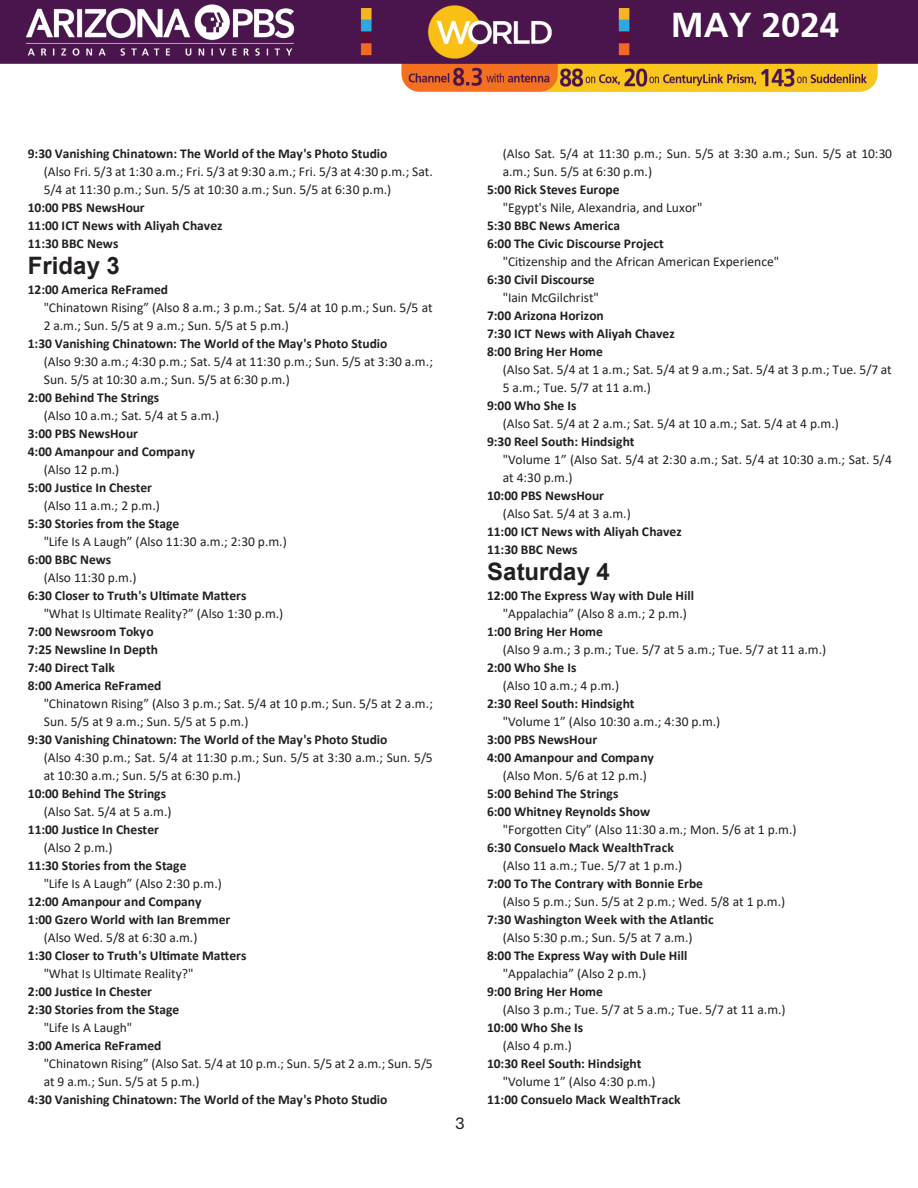
<style>
.page{position:relative;width:918px;height:1188px;background:#fff}
.page>*{position:absolute;margin:0;border:0;box-sizing:border-box;transform-origin:0 0}
.t1{font:700 36px "Frutiger";color:#fff}
.t2{font:700 24px "Arial";color:#231f20}
.t3{font:18px "Aptos";color:#231f20}
.t4{font:13.5px "Calibri";color:#231f20}
.t5{font:700 13.5px "Calibri";color:#231f20}
</style>
<div class="page">
<img style="left:0;top:0;width:918px;height:92px">
<h1 class="t1" style="left:671px;top:4px;width:170px">MAY 2024</h1>
<p class="t5" style="left:28px;top:144px;width:361px">9:30 Vanishing Chinatown: The World of the May's Photo Studio</p>
<p class="t4" style="left:44px;top:162px;width:391px">(Also Fri. 5/3 at 1:30 a.m.; Fri. 5/3 at 9:30 a.m.; Fri. 5/3 at 4:30 p.m.; Sat.</p>
<p class="t4" style="left:44px;top:180px;width:349px">5/4 at 11:30 p.m.; Sun. 5/5 at 10:30 a.m.; Sun. 5/5 at 6:30 p.m.)</p>
<p class="t5" style="left:28px;top:198px;width:118px">10:00 PBS NewsHour</p>
<p class="t5" style="left:28px;top:216px;width:196px">11:00 ICT News with Aliyah Chavez</p>
<p class="t5" style="left:28px;top:234px;width:92px">11:30 BBC News</p>
<p class="t2" style="left:28px;top:249px;width:94px">Friday 3</p>
<p class="t5" style="left:28px;top:280px;width:142px">12:00 America ReFramed</p>
<p class="t4" style="left:44px;top:298px;width:390px">"Chinatown Rising” (Also 8 a.m.; 3 p.m.; Sat. 5/4 at 10 p.m.; Sun. 5/5 at</p>
<p class="t4" style="left:44px;top:316px;width:247px">2 a.m.; Sun. 5/5 at 9 a.m.; Sun. 5/5 at 5 p.m.)</p>
<p class="t5" style="left:28px;top:334px;width:361px">1:30 Vanishing Chinatown: The World of the May's Photo Studio</p>
<p class="t4" style="left:44px;top:352px;width:391px">(Also 9:30 a.m.; 4:30 p.m.; Sat. 5/4 at 11:30 p.m.; Sun. 5/5 at 3:30 a.m.;</p>
<p class="t4" style="left:44px;top:370px;width:248px">Sun. 5/5 at 10:30 a.m.; Sun. 5/5 at 6:30 p.m.)</p>
<p class="t5" style="left:28px;top:388px;width:133px">2:00 Behind The Strings</p>
<p class="t4" style="left:44px;top:406px;width:177px">(Also 10 a.m.; Sat. 5/4 at 5 a.m.)</p>
<p class="t5" style="left:28px;top:424px;width:112px">3:00 PBS NewsHour</p>
<p class="t5" style="left:28px;top:442px;width:168px">4:00 Amanpour and Company</p>
<p class="t4" style="left:44px;top:460px;width:77px">(Also 12 p.m.)</p>
<p class="t5" style="left:28px;top:478px;width:126px">5:00 Justice In Chester</p>
<p class="t4" style="left:44px;top:496px;width:118px">(Also 11 a.m.; 2 p.m.)</p>
<p class="t5" style="left:28px;top:514px;width:153px">5:30 Stories from the Stage</p>
<p class="t4" style="left:44px;top:532px;width:245px">"Life Is A Laugh” (Also 11:30 a.m.; 2:30 p.m.)</p>
<p class="t5" style="left:28px;top:550px;width:85px">6:00 BBC News</p>
<p class="t4" style="left:44px;top:568px;width:94px">(Also 11:30 p.m.)</p>
<p class="t5" style="left:28px;top:586px;width:220px">6:30 Closer to Truth's Ultimate Matters</p>
<p class="t4" style="left:44px;top:604px;width:241px">"What Is Ultimate Reality?” (Also 1:30 p.m.)</p>
<p class="t5" style="left:28px;top:622px;width:127px">7:00 Newsroom Tokyo</p>
<p class="t5" style="left:28px;top:640px;width:132px">7:25 Newsline In Depth</p>
<p class="t5" style="left:28px;top:658px;width:89px">7:40 Direct Talk</p>
<p class="t5" style="left:28px;top:676px;width:135px">8:00 America ReFramed</p>
<p class="t4" style="left:44px;top:694px;width:391px">"Chinatown Rising” (Also 3 p.m.; Sat. 5/4 at 10 p.m.; Sun. 5/5 at 2 a.m.;</p>
<p class="t4" style="left:44px;top:712px;width:206px">Sun. 5/5 at 9 a.m.; Sun. 5/5 at 5 p.m.)</p>
<p class="t5" style="left:28px;top:730px;width:361px">9:30 Vanishing Chinatown: The World of the May's Photo Studio</p>
<p class="t4" style="left:44px;top:748px;width:391px">(Also 4:30 p.m.; Sat. 5/4 at 11:30 p.m.; Sun. 5/5 at 3:30 a.m.; Sun. 5/5</p>
<p class="t4" style="left:44px;top:766px;width:199px">at 10:30 a.m.; Sun. 5/5 at 6:30 p.m.)</p>
<p class="t5" style="left:28px;top:784px;width:140px">10:00 Behind The Strings</p>
<p class="t4" style="left:44px;top:802px;width:129px">(Also Sat. 5/4 at 5 a.m.)</p>
<p class="t5" style="left:28px;top:820px;width:133px">11:00 Justice In Chester</p>
<p class="t4" style="left:44px;top:838px;width:70px">(Also 2 p.m.)</p>
<p class="t5" style="left:28px;top:856px;width:160px">11:30 Stories from the Stage</p>
<p class="t4" style="left:44px;top:874px;width:180px">"Life Is A Laugh” (Also 2:30 p.m.)</p>
<p class="t5" style="left:28px;top:892px;width:175px">12:00 Amanpour and Company</p>
<p class="t5" style="left:28px;top:910px;width:204px">1:00 Gzero World with Ian Bremmer</p>
<p class="t4" style="left:44px;top:928px;width:155px">(Also Wed. 5/8 at 6:30 a.m.)</p>
<p class="t5" style="left:28px;top:946px;width:220px">1:30 Closer to Truth's Ultimate Matters</p>
<p class="t4" style="left:44px;top:964px;width:151px">"What Is Ultimate Reality?"</p>
<p class="t5" style="left:28px;top:982px;width:126px">2:00 Justice In Chester</p>
<p class="t5" style="left:28px;top:1000px;width:153px">2:30 Stories from the Stage</p>
<p class="t4" style="left:44px;top:1018px;width:90px">"Life Is A Laugh"</p>
<p class="t5" style="left:28px;top:1036px;width:135px">3:00 America ReFramed</p>
<p class="t4" style="left:44px;top:1054px;width:391px">"Chinatown Rising” (Also Sat. 5/4 at 10 p.m.; Sun. 5/5 at 2 a.m.; Sun. 5/5</p>
<p class="t4" style="left:44px;top:1072px;width:158px">at 9 a.m.; Sun. 5/5 at 5 p.m.)</p>
<p class="t5" style="left:28px;top:1090px;width:361px">4:30 Vanishing Chinatown: The World of the May's Photo Studio</p>
<p class="t3" style="left:455px;top:1111px;width:11px">3</p>
<p class="t4" style="left:503px;top:144px;width:390px">(Also Sat. 5/4 at 11:30 p.m.; Sun. 5/5 at 3:30 a.m.; Sun. 5/5 at 10:30</p>
<p class="t4" style="left:503px;top:162px;width:151px">a.m.; Sun. 5/5 at 6:30 p.m.)</p>
<p class="t5" style="left:487px;top:180px;width:134px">5:00 Rick Steves Europe</p>
<p class="t4" style="left:503px;top:198px;width:201px">"Egypt's Nile, Alexandria, and Luxor"</p>
<p class="t5" style="left:487px;top:216px;width:135px">5:30 BBC News America</p>
<p class="t5" style="left:487px;top:234px;width:178px">6:00 The Civic Discourse Project</p>
<p class="t4" style="left:503px;top:252px;width:278px">"Citizenship and the African American Experience"</p>
<p class="t5" style="left:487px;top:270px;width:109px">6:30 Civil Discourse</p>
<p class="t4" style="left:503px;top:288px;width:98px">"Iain McGilchrist"</p>
<p class="t5" style="left:487px;top:306px;width:118px">7:00 Arizona Horizon</p>
<p class="t5" style="left:487px;top:324px;width:189px">7:30 ICT News with Aliyah Chavez</p>
<p class="t5" style="left:487px;top:342px;width:117px">8:00 Bring Her Home</p>
<p class="t4" style="left:503px;top:360px;width:390px">(Also Sat. 5/4 at 1 a.m.; Sat. 5/4 at 9 a.m.; Sat. 5/4 at 3 p.m.; Tue. 5/7 at</p>
<p class="t4" style="left:503px;top:378px;width:150px">5 a.m.; Tue. 5/7 at 11 a.m.)</p>
<p class="t5" style="left:487px;top:396px;width:91px">9:00 Who She Is</p>
<p class="t4" style="left:503px;top:414px;width:338px">(Also Sat. 5/4 at 2 a.m.; Sat. 5/4 at 10 a.m.; Sat. 5/4 at 4 p.m.)</p>
<p class="t5" style="left:487px;top:432px;width:149px">9:30 Reel South: Hindsight</p>
<p class="t4" style="left:503px;top:450px;width:391px">"Volume 1” (Also Sat. 5/4 at 2:30 a.m.; Sat. 5/4 at 10:30 a.m.; Sat. 5/4</p>
<p class="t4" style="left:503px;top:468px;width:71px">at 4:30 p.m.)</p>
<p class="t5" style="left:487px;top:486px;width:118px">10:00 PBS NewsHour</p>
<p class="t4" style="left:503px;top:504px;width:129px">(Also Sat. 5/4 at 3 a.m.)</p>
<p class="t5" style="left:487px;top:522px;width:196px">11:00 ICT News with Aliyah Chavez</p>
<p class="t5" style="left:487px;top:540px;width:92px">11:30 BBC News</p>
<p class="t2" style="left:487px;top:555px;width:124px">Saturday 4</p>
<p class="t5" style="left:487px;top:586px;width:209px">12:00 The Express Way with Dule Hill</p>
<p class="t4" style="left:503px;top:604px;width:186px">"Appalachia” (Also 8 a.m.; 2 p.m.)</p>
<p class="t5" style="left:487px;top:622px;width:117px">1:00 Bring Her Home</p>
<p class="t4" style="left:503px;top:640px;width:325px">(Also 9 a.m.; 3 p.m.; Tue. 5/7 at 5 a.m.; Tue. 5/7 at 11 a.m.)</p>
<p class="t5" style="left:487px;top:658px;width:91px">2:00 Who She Is</p>
<p class="t4" style="left:503px;top:676px;width:118px">(Also 10 a.m.; 4 p.m.)</p>
<p class="t5" style="left:487px;top:694px;width:149px">2:30 Reel South: Hindsight</p>
<p class="t4" style="left:503px;top:712px;width:219px">"Volume 1” (Also 10:30 a.m.; 4:30 p.m.)</p>
<p class="t5" style="left:487px;top:730px;width:112px">3:00 PBS NewsHour</p>
<p class="t5" style="left:487px;top:748px;width:168px">4:00 Amanpour and Company</p>
<p class="t4" style="left:503px;top:766px;width:146px">(Also Mon. 5/6 at 12 p.m.)</p>
<p class="t5" style="left:487px;top:784px;width:133px">5:00 Behind The Strings</p>
<p class="t5" style="left:487px;top:802px;width:164px">6:00 Whitney Reynolds Show</p>
<p class="t4" style="left:503px;top:820px;width:295px">"Forgotten City” (Also 11:30 a.m.; Mon. 5/6 at 1 p.m.)</p>
<p class="t5" style="left:487px;top:838px;width:188px">6:30 Consuelo Mack WealthTrack</p>
<p class="t4" style="left:503px;top:856px;width:181px">(Also 11 a.m.; Tue. 5/7 at 1 p.m.)</p>
<p class="t5" style="left:487px;top:874px;width:217px">7:00 To The Contrary with Bonnie Erbe</p>
<p class="t4" style="left:503px;top:892px;width:284px">(Also 5 p.m.; Sun. 5/5 at 2 p.m.; Wed. 5/8 at 1 p.m.)</p>
<p class="t5" style="left:487px;top:910px;width:228px">7:30 Washington Week with the Atlantic</p>
<p class="t4" style="left:503px;top:928px;width:191px">(Also 5:30 p.m.; Sun. 5/5 at 7 a.m.)</p>
<p class="t5" style="left:487px;top:946px;width:202px">8:00 The Express Way with Dule Hill</p>
<p class="t4" style="left:503px;top:964px;width:145px">"Appalachia” (Also 2 p.m.)</p>
<p class="t5" style="left:487px;top:982px;width:117px">9:00 Bring Her Home</p>
<p class="t4" style="left:503px;top:1000px;width:284px">(Also 3 p.m.; Tue. 5/7 at 5 a.m.; Tue. 5/7 at 11 a.m.)</p>
<p class="t5" style="left:487px;top:1018px;width:98px">10:00 Who She Is</p>
<p class="t4" style="left:503px;top:1036px;width:70px">(Also 4 p.m.)</p>
<p class="t5" style="left:487px;top:1054px;width:156px">10:30 Reel South: Hindsight</p>
<p class="t4" style="left:503px;top:1072px;width:154px">"Volume 1” (Also 4:30 p.m.)</p>
<p class="t5" style="left:487px;top:1090px;width:195px">11:00 Consuelo Mack WealthTrack</p>
</div>
